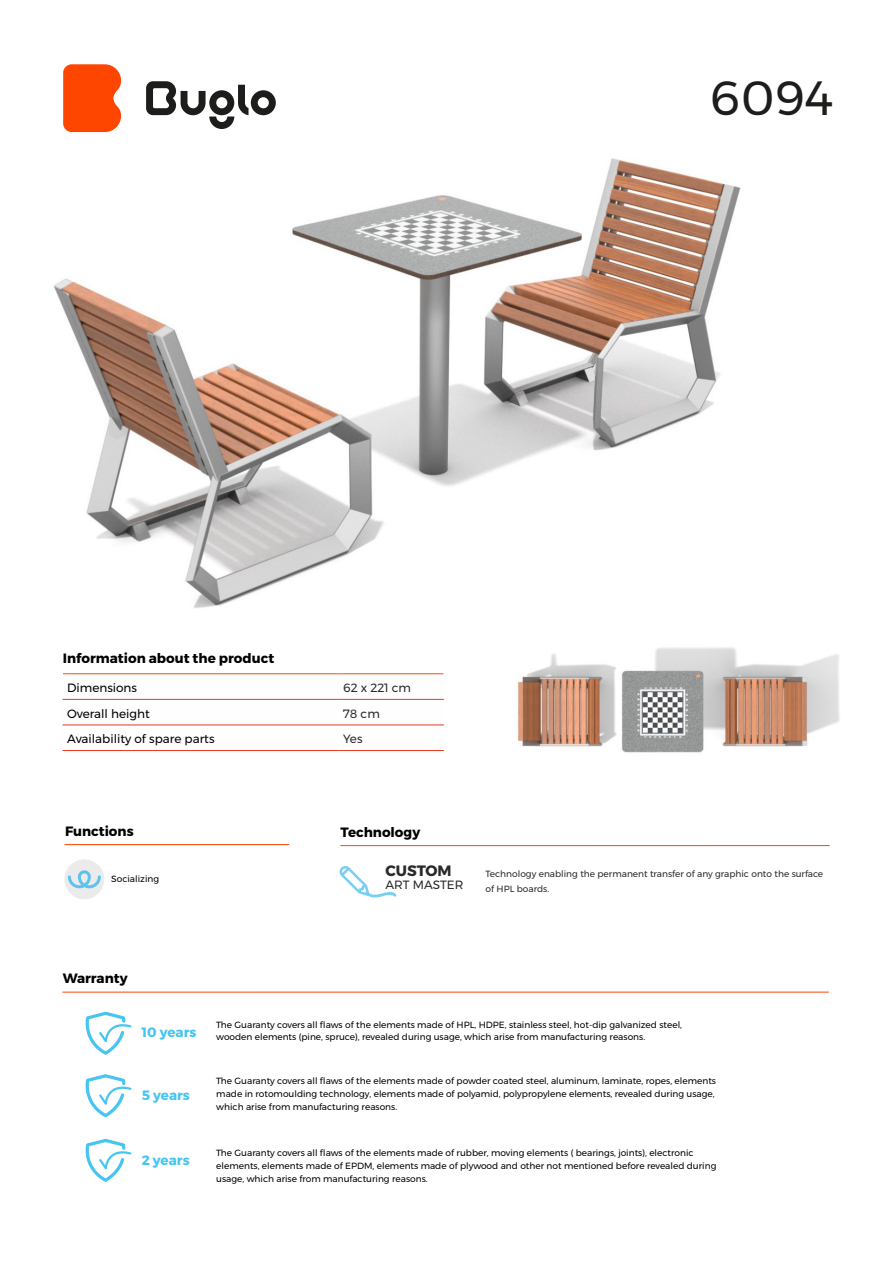
<style>
.page{position:relative;width:893px;height:1263px;background:#fff}
.page>*{position:absolute;margin:0;border:0;box-sizing:border-box;transform-origin:0 0}
.t1{font:48px "Montserrat";color:#1d1d1b}
.t2{font:700 15px "Montserrat";color:#2b2a29}
.t3{font:700 13.5px "Montserrat";color:#000}
.t4{font:700 13.5px "Montserrat";color:#47c5f2}
.t5{font:12px/25.7px "Montserrat";color:#000}
.t6{font:12px/25.7px "Montserrat";color:#2b2a29}
.t7{font:9px/12.9px "Montserrat";color:#000}
.t8{font:9px/15.3px "Montserrat";color:#2b2a29}
</style>
<div class="page">
<img style="left:54px;top:79px;width:687px;height:596px">
<img style="left:483px;top:565px;width:357px;height:188px">
<svg style="left:146px;top:81px;width:130px;height:48px"></svg>
<svg style="left:63px;top:64px;width:58px;height:68px;background:#ff5313"></svg>
<hr style="left:63px;top:750px;width:276px;height:1px;background:#e53924">
<hr style="left:63px;top:724px;width:276px;height:1px;background:#e53924">
<hr style="left:63px;top:699px;width:276px;height:1px;background:#e53924">
<hr style="left:63px;top:673px;width:276px;height:1px;background:#ff4600">
<hr style="left:339px;top:750px;width:105px;height:1px;background:#e53924">
<hr style="left:339px;top:724px;width:105px;height:1px;background:#e53924">
<hr style="left:339px;top:699px;width:105px;height:1px;background:#e53924">
<hr style="left:339px;top:673px;width:104px;height:1px;background:#ff4600">
<hr style="left:65px;top:844px;width:224px;height:1px;background:#ff4600">
<div style="left:64px;top:859px;width:40px;height:40px;background:#ebebeb;border-radius:50%"></div>
<svg style="left:66px;top:869px;width:35px;height:20px"></svg>
<hr style="left:340px;top:845px;width:490px;height:1px;background:#ff4600">
<svg style="left:339px;top:866px;width:57px;height:32px"></svg>
<svg style="left:86px;top:1074px;width:46px;height:43px"></svg>
<svg style="left:86px;top:1012px;width:46px;height:43px"></svg>
<hr style="left:62px;top:992px;width:767px;height:1px;background:#ff4600">
<svg style="left:86px;top:1139px;width:46px;height:43px"></svg>
<h1 class="t1" style="left:710px;top:61px;width:125px">6094</h1>
<h3 class="t3" style="left:63px;top:648px;width:213px">Information about the product</h3>
<h3 class="t5" style="left:67px;top:675px;width:149px">Dimensions<br>Overall height<br>Availability of spare parts</h3>
<h3 class="t6" style="left:343px;top:675px;width:70px">62 x 221 cm<br>78 cm<br>Yes</h3>
<h3 class="t3" style="left:65px;top:820px;width:70px">Functions</h3>
<p class="t7" style="left:111px;top:872px;width:49px">Socializing</p>
<h3 class="t3" style="left:341px;top:821px;width:81px">Technology</h3>
<h2 class="t2" style="left:385px;top:859px;width:68px">CUSTOM</h2>
<h3 class="t6" style="left:385px;top:872px;width:79px">ART MASTER</h3>
<p class="t8" style="left:485px;top:866px;width:339px">Technology enabling the permanent transfer of any graphic onto the surface of HPL boards.</p>
<h3 class="t3" style="left:63px;top:967px;width:66px">Warranty</h3>
<h3 class="t4" style="left:142px;top:1021px;width:56px">10 years</h3>
<h3 class="t4" style="left:142px;top:1084px;width:50px">5 years</h3>
<h3 class="t4" style="left:142px;top:1149px;width:49px">2 years</h3>
<p class="t7" style="left:216px;top:1018px;width:467px">The Guaranty covers all flaws of the elements made of HPL, HDPE, stainless steel, hot-dip galvanized steel, wooden elements (pine, spruce), revealed during usage, which arise from manufacturing reasons.</p>
<p class="t7" style="left:216px;top:1074px;width:501px">The Guaranty covers all flaws of the elements made of powder coated steel, aluminum, laminate, ropes, elements made in rotomoulding technology, elements made of polyamid, polypropylene elements, revealed during usage, which arise from manufacturing reasons.</p>
<p class="t7" style="left:216px;top:1146px;width:502px">The Guaranty covers all flaws of the elements made of rubber, moving elements ( bearings, joints), electronic elements, elements made of EPDM, elements made of plywood and other not mentioned before revealed during usage, which arise from manufacturing reasons.</p>
</div>
